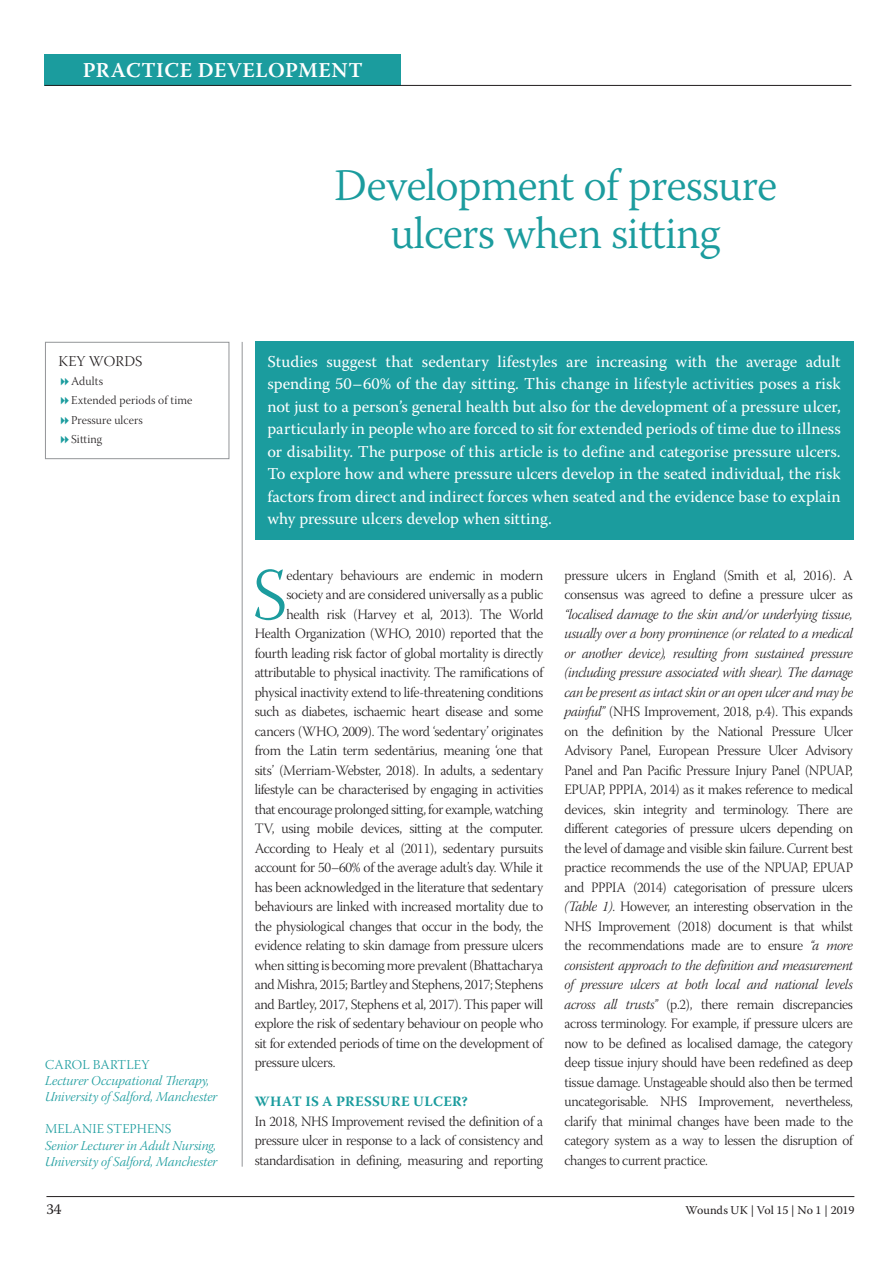
<style>
.page{position:relative;width:893px;height:1263px;background:#fff}
.page>*{position:absolute;margin:0;border:0;box-sizing:border-box;transform-origin:0 0}
.t1{font:73.35px "Warnock Pro Light Subh";color:#1b9c9e}
.t2{font:300 45px/48px "Warnock Pro";letter-spacing:-.02em;color:#1b9c9e;text-align:center}
.t3{font:600 21px "Warnock Pro";letter-spacing:.025em;color:#fff}
.t4{font:16.5px/22.5px "Warnock Pro";color:#fff;text-align:justify}
.t5{font:15px "Warnock Pro Light Subh";letter-spacing:.01em;color:#231f20}
.t6{font:15px "Warnock Pro";color:#231f20}
.t7{font:14.25px/19.5px "Warnock Pro Light Subh";letter-spacing:-.02em;color:#231f20;text-align:justify}
.t8{font:14.25px/19.5px "Warnock Pro Light It Subh";letter-spacing:-.02em;color:#231f20;text-align:justify}
.t9{font:700 14.25px "Warnock Pro";letter-spacing:.02em;color:#1b9c9e}
.t10{font:13.5px/16.2px "Warnock Pro Light It Subh";color:#1b9c9e}
.t11{font:13.5px "Warnock Pro Light Subh";letter-spacing:.01em;color:#1b9c9e}
.t12{font:12px/19.5px "Warnock Pro Light Subh";letter-spacing:.01em;color:#231f20}
.t13{font:12px "Warnock Pro";letter-spacing:-.005em;color:#231f20}
.s1{font-family:"Warnock Pro Light It Subh"}
</style>
<div class="page">
<div style="left:45px;top:54px;width:356px;height:31px;background:#1b9c9e"></div>
<hr style="left:45px;top:85px;width:806px;height:1px;background:#231f20">
<hr style="left:242px;top:342px;width:1px;height:825px;background:#939598">
<div style="left:255px;top:342px;width:598px;height:198px;background:#1b9c9e"></div>
<div style="left:45px;top:342px;width:184px;height:117px;border:1px solid #939598"></div>
<hr style="left:46px;top:1196px;width:808px;height:1px;background:#231f20">
<h3 class="t3" style="left:83px;top:58px;width:282px">PRACTICE DEVELOPMENT</h3>
<p class="t5" style="left:59px;top:353px;width:85px">KEY WORDS</p>
<p class="t12" style="left:71px;top:372px;width:123px">Adults<br>Extended periods of time<br>Pressure ulcers<br>Sitting</p>
<h2 class="t2" style="left:334px;top:160px;width:444px">Development of pressure ulcers when sitting</h2>
<p class="t4" style="left:267px;top:350px;width:575px">Studies suggest that sedentary lifestyles are increasing with the average adult spending 50–60% of the day sitting. This change in lifestyle activities poses a risk not just to a person’s general health but also for the development of a pressure ulcer, particularly in people who are forced to sit for extended periods of time due to illness or disability. The purpose of this article is to define and categorise pressure ulcers.<br>To explore how and where pressure ulcers develop in the seated individual, the risk factors from direct and indirect forces when seated and the evidence base to explain why pressure ulcers develop when sitting.</p>
<h1 class="t1" style="left:252px;top:555px;width:36px">S</h1>
<p class="t7" style="left:286px;top:567px;width:258px">edentary behaviours are endemic in modern</p>
<p class="t7" style="left:564px;top:567px;width:290px">pressure ulcers in England (Smith et al, 2016). A consensus was agreed to define a pressure ulcer as</p>
<p class="t8" style="left:564px;top:606px;width:290px">“localised damage to the skin and/or underlying tissue, usually over a bony prominence (or related to a medical or another device), resulting from sustained pressure (including pressure associated with shear). The damage can be present as intact skin or an open ulcer and may be</p>
<p class="t7" style="left:564px;top:703px;width:290px"><span class="s1">painful”</span> (NHS Improvement, 2018, p.4). This expands on the definition by the National Pressure Ulcer Advisory Panel, European Pressure Ulcer Advisory Panel and Pan Pacific Pressure Injury Panel (NPUAP, EPUAP, PPPIA, 2014) as it makes reference to medical devices, skin integrity and terminology. There are different categories of pressure ulcers depending on the level of damage and visible skin failure. Current best practice recommends the use of the NPUAP, EPUAP and PPPIA (2014) categorisation of pressure ulcers <span class="s1">(Table 1)</span>. However, an interesting observation in the NHS Improvement (2018) document is that whilst the recommendations made are to ensure <span class="s1">“a more</span></p>
<p class="t8" style="left:564px;top:957px;width:290px">consistent approach to the definition and measurement of pressure ulcers at both local and national levels</p>
<p class="t7" style="left:564px;top:996px;width:290px"><span class="s1">across all trusts”</span> (p.2), there remain discrepancies across terminology. For example, if pressure ulcers are now to be defined as localised damage, the category deep tissue injury should have been redefined as deep tissue damage. Unstageable should also then be termed uncategorisable. NHS Improvement, nevertheless, clarify that minimal changes have been made to the category system as a way to lessen the disruption of changes to current practice.</p>
<p class="t7" style="left:286px;top:587px;width:258px">society and are considered universally as a public</p>
<p class="t7" style="left:286px;top:606px;width:258px">health risk (Harvey et al, 2013). The World</p>
<p class="t7" style="left:255px;top:625px;width:290px">Health Organization (WHO, 2010) reported that the</p>
<p class="t7" style="left:255px;top:645px;width:290px">fourth leading risk factor of global mortality is directly</p>
<p class="t7" style="left:255px;top:664px;width:290px">attributable to physical inactivity. The ramifications of</p>
<p class="t7" style="left:255px;top:684px;width:290px">physical inactivity extend to life-threatening conditions</p>
<p class="t7" style="left:255px;top:703px;width:290px">such as diabetes, ischaemic heart disease and some</p>
<p class="t7" style="left:255px;top:723px;width:290px">cancers (WHO, 2009). The word ‘sedentary’ originates</p>
<p class="t7" style="left:255px;top:742px;width:290px">from the Latin term sedentārius, meaning ‘one that</p>
<p class="t7" style="left:255px;top:762px;width:290px">sits’ (Merriam-Webster, 2018). In adults, a sedentary</p>
<p class="t7" style="left:255px;top:781px;width:290px">lifestyle can be characterised by engaging in activities</p>
<p class="t7" style="left:255px;top:801px;width:290px">that encourage prolonged sitting, for example, watching</p>
<p class="t7" style="left:255px;top:820px;width:290px">TV, using mobile devices, sitting at the computer.</p>
<p class="t7" style="left:255px;top:840px;width:290px">According to Healy et al (2011), sedentary pursuits</p>
<p class="t7" style="left:255px;top:859px;width:290px">account for 50–60% of the average adult’s day. While it</p>
<p class="t7" style="left:255px;top:879px;width:290px">has been acknowledged in the literature that sedentary</p>
<p class="t7" style="left:255px;top:898px;width:290px">behaviours are linked with increased mortality due to</p>
<p class="t7" style="left:255px;top:918px;width:290px">the physiological changes that occur in the body, the</p>
<p class="t7" style="left:255px;top:937px;width:290px">evidence relating to skin damage from pressure ulcers</p>
<p class="t7" style="left:255px;top:957px;width:290px">when sitting is becoming more prevalent (Bhattacharya</p>
<p class="t7" style="left:255px;top:976px;width:290px">and Mishra, 2015; Bartley and Stephens, 2017; Stephens</p>
<p class="t7" style="left:255px;top:996px;width:290px">and Bartley, 2017, Stephens et al, 2017). This paper will</p>
<p class="t7" style="left:255px;top:1015px;width:290px">explore the risk of sedentary behaviour on people who</p>
<p class="t7" style="left:255px;top:1035px;width:290px">sit for extended periods of time on the development of</p>
<p class="t7" style="left:255px;top:1054px;width:82px">pressure ulcers.</p>
<p class="t9" style="left:255px;top:1093px;width:215px">WHAT IS A PRESSURE ULCER?</p>
<p class="t7" style="left:255px;top:1113px;width:290px">In 2018, NHS Improvement revised the definition of a pressure ulcer in response to a lack of consistency and standardisation in defining, measuring and reporting</p>
<p class="t11" style="left:45px;top:1057px;width:106px">CAROL BARTLEY</p>
<p class="t10" style="left:45px;top:1074px;width:174px">Lecturer Occupational Therapy,<br>University of Salford, Manchester</p>
<p class="t11" style="left:45px;top:1121px;width:128px">MELANIE STEPHENS</p>
<p class="t10" style="left:45px;top:1138px;width:174px">Senior Lecturer in Adult Nursing,<br>University of Salford, Manchester</p>
<p class="t6" style="left:46px;top:1200px;width:17px">34</p>
<p class="t13" style="left:686px;top:1203px;width:170px">Wounds UK | Vol 15 | No 1 | 2019</p>
</div>
